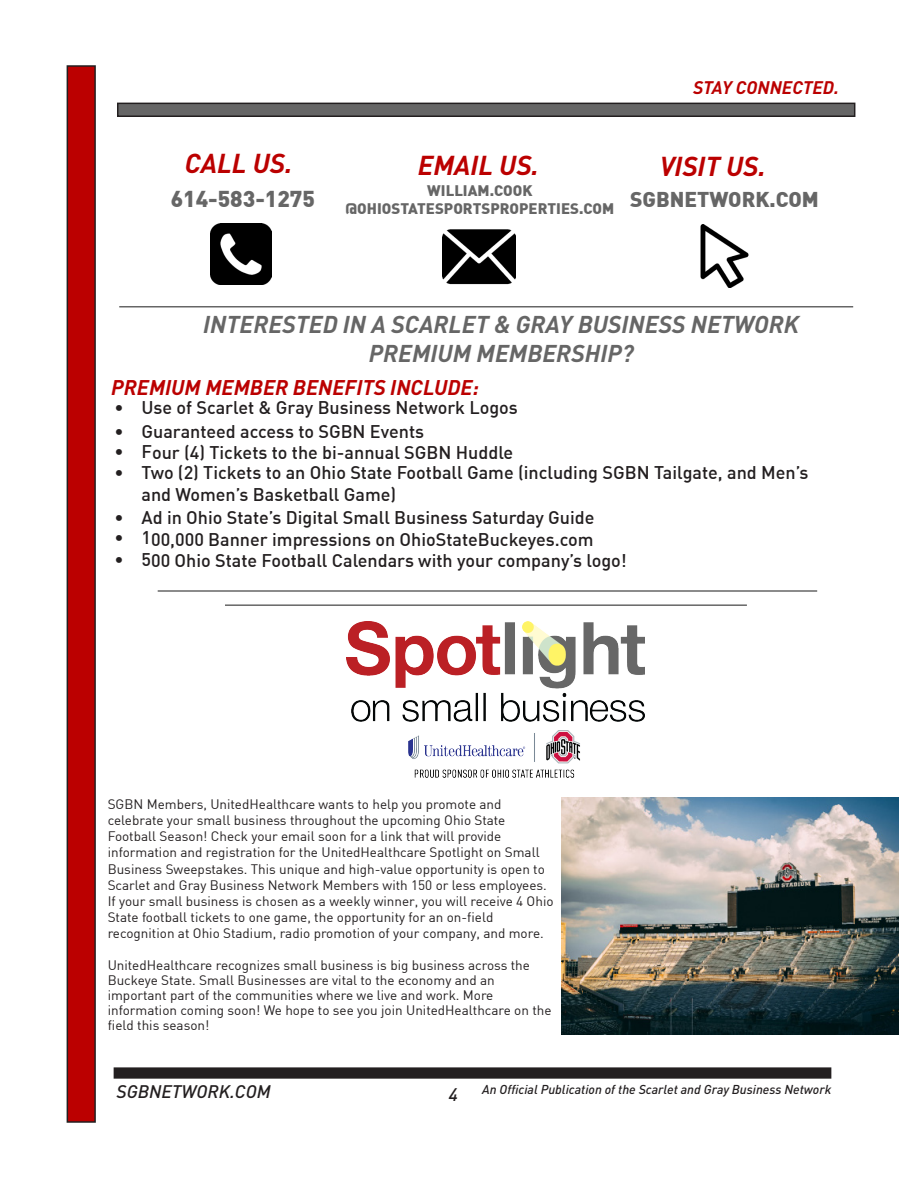
<style>
.page{position:relative;width:918px;height:1188px;background:#fff}
.page>*{position:absolute;margin:0;border:0;box-sizing:border-box;transform-origin:0 0}
.t1{font:italic 700 27px "DIN";color:#b00}
.t2{font:italic 700 24px "DIN";color:#666}
.t3{font:900 22.5px "DIN";color:#666}
.t4{font:italic 700 21px "DIN";color:#b00}
.t5{font:900 21px "DIN";color:#666}
.t6{font:500 18px/21.6px "DIN";color:#231f20}
.t7{font:italic 500 18px "DIN";color:#231f20}
.t8{font:italic 700 18px "DIN";color:#b00}
.t9{font:900 15px "DIN";color:#666}
.t10{font:13.5px/16.2px "DIN";color:#231f20}
.t11{font:italic 500 12.75px "DIN";color:#231f20}
</style>
<div class="page">
<div style="left:114px;top:1068px;width:717px;height:10px;background:#231f20"></div>
<div style="left:114px;top:1067px;width:717px;height:12px;border:2px solid #231f20"></div>
<div style="left:67px;top:66px;width:28px;height:1056px;background:#b00"></div>
<div style="left:67px;top:65px;width:29px;height:1058px;border:2px solid #231f20"></div>
<div style="left:118px;top:103px;width:737px;height:13px;background:#666"></div>
<div style="left:117px;top:103px;width:738px;height:14px;border:2px solid #231f20"></div>
<img style="left:211px;top:223px;width:61px;height:62px">
<img style="left:443px;top:229px;width:73px;height:56px">
<img style="left:700px;top:225px;width:49px;height:62px">
<hr style="left:119px;top:306px;width:734px;height:2px;background:#666">
<hr style="left:158px;top:590px;width:659px;height:2px;background:#666">
<hr style="left:225px;top:604px;width:522px;height:2px;background:#666">
<img style="left:347px;top:622px;width:297px;height:156px">
<img style="left:562px;top:798px;width:336px;height:236px">
<p class="t8" style="left:693px;top:76px;width:148px">STAY CONNECTED.</p>
<p class="t1" style="left:185px;top:146px;width:109px">CALL US.</p>
<p class="t1" style="left:418px;top:148px;width:123px">EMAIL US.</p>
<p class="t1" style="left:660px;top:149px;width:108px">VISIT US.</p>
<p class="t9" style="left:427px;top:181px;width:107px">WILLIAM.COOK</p>
<p class="t9" style="left:346px;top:199px;width:270px">@OHIOSTATESPORTSPROPERTIES.COM</p>
<p class="t3" style="left:171px;top:184px;width:146px">614-583-1275</p>
<p class="t5" style="left:630px;top:186px;width:190px">SGBNETWORK.COM</p>
<p class="t2" style="left:203px;top:309px;width:597px">INTERESTED IN A SCARLET &amp; GRAY BUSINESS NETWORK</p>
<p class="t2" style="left:369px;top:338px;width:266px">PREMIUM MEMBERSHIP?</p>
<p class="t6" style="left:115px;top:397px;width:405px">• Use of Scarlet &amp; Gray Business Network Logos</p>
<p class="t6" style="left:115px;top:420px;width:311px">• Guaranteed access to SGBN Events</p>
<p class="t6" style="left:115px;top:441px;width:400px">• Four (4) Tickets to the bi-annual SGBN Huddle</p>
<p class="t6" style="left:142px;top:461px;width:668px;text-indent:-27px">• Two (2) Tickets to an Ohio State Football Game (including SGBN Tailgate, and Men’s and Women’s Basketball Game)</p>
<p class="t6" style="left:115px;top:506px;width:482px">• Ad in Ohio State’s Digital Small Business Saturday Guide</p>
<p class="t6" style="left:115px;top:528px;width:481px">• 100,000 Banner impressions on OhioStateBuckeyes.com</p>
<p class="t6" style="left:115px;top:549px;width:514px">• 500 Ohio State Football Calendars with your company’s logo!</p>
<p class="t4" style="left:111px;top:374px;width:369px">PREMIUM MEMBER BENEFITS INCLUDE:</p>
<p class="t10" style="left:108px;top:796px;width:447px">SGBN Members, UnitedHealthcare wants to help you promote and celebrate your small business throughout the upcoming Ohio State Football Season! Check your email soon for a link that will provide information and registration for the UnitedHealthcare Spotlight on Small Business Sweepstakes. This unique and high-value opportunity is open to Scarlet and Gray Business Network Members with 150 or less employees.<br>If your small business is chosen as a weekly winner, you will receive 4 Ohio State football tickets to one game, the opportunity for an on-field recognition at Ohio Stadium, radio promotion of your company, and more.</p>
<p class="t10" style="left:108px;top:957px;width:445px;line-height:15px">UnitedHealthcare recognizes small business is big business across the Buckeye State. Small Businesses are vital to the economy and an important part of the communities where we live and work. More information coming soon! We hope to see you join UnitedHealthcare on the field this season!</p>
<p class="t7" style="left:117px;top:1080px;width:156px">SGBNETWORK.COM</p>
<p class="t7" style="left:449px;top:1083px;width:11px">4</p>
<p class="t11" style="left:482px;top:1082px;width:351px">An Official Publication of the Scarlet and Gray Business Network</p>
</div>
